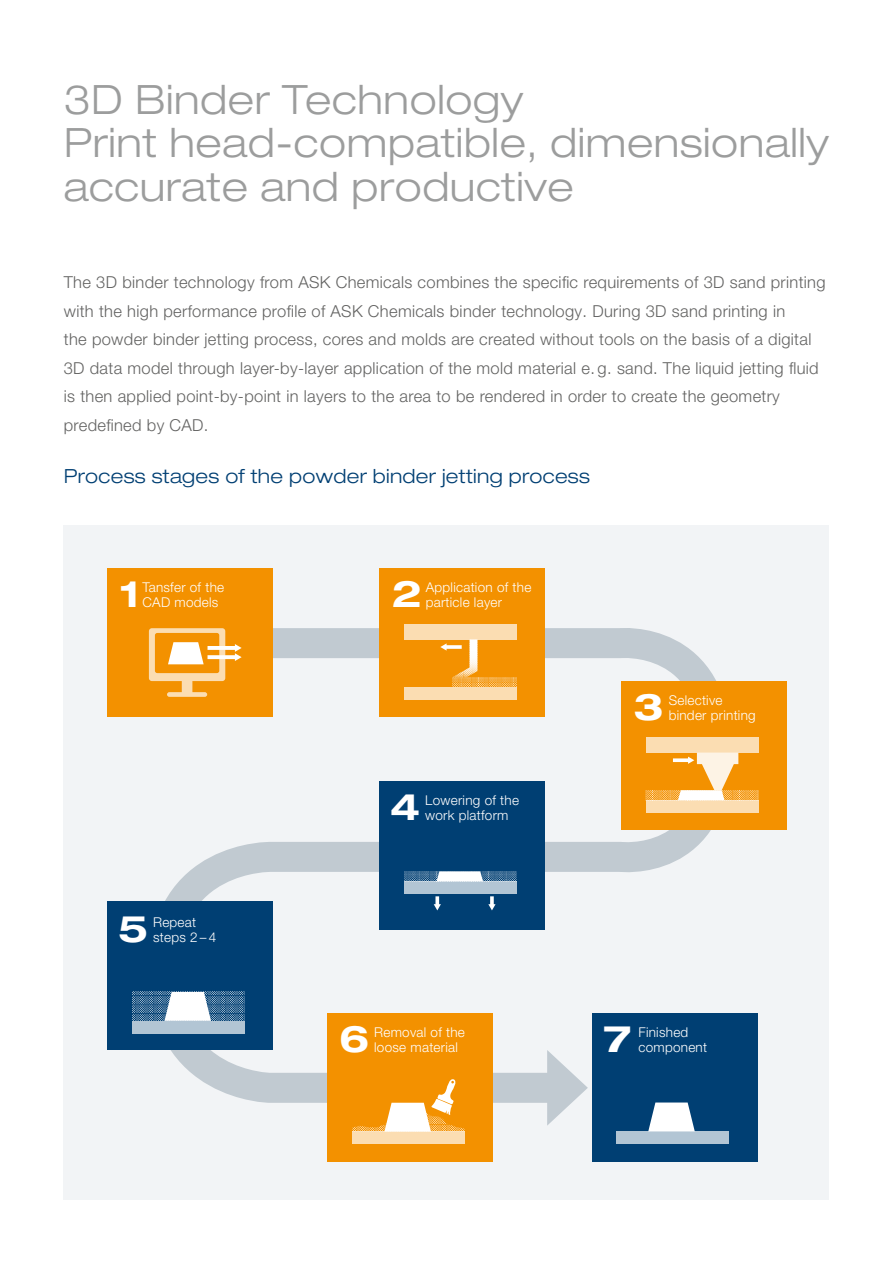
<style>
.page{position:relative;width:893px;height:1263px;background:#fff}
.page>*{position:absolute;margin:0;border:0;box-sizing:border-box;transform-origin:0 0}
.t1{font:300 expanded 40.5px/43.5px "Helvetica Neue LT Pro";letter-spacing:.015em;color:#9c9d9d}
.t2{font:700 expanded 36.75px "Helvetica Neue LT Pro";color:#fff}
.t3{font:300 expanded 19.5px "Helvetica Neue LT Pro";letter-spacing:.015em;color:#003f73}
.t4{font:300 16.5px/28.5px "Helvetica Neue LT Pro";letter-spacing:.02em;color:#636362}
.t5{font:300 13.5px "Helvetica Neue LT Pro";letter-spacing:.02em;color:#fff}
</style>
<div class="page">
<div style="left:64px;top:525px;width:765px;height:674px;background:#f2f4f6"></div>
<svg style="left:134px;top:628px;width:582px;height:475px"></svg>
<svg style="left:547px;top:1050px;width:41px;height:76px"></svg>
<div style="left:107px;top:568px;width:166px;height:148px;background:#f39100"></div>
<svg style="left:149px;top:628px;width:76px;height:69px"></svg>
<svg style="left:208px;top:646px;width:27px;height:4px"></svg>
<svg style="left:208px;top:655px;width:27px;height:4px"></svg>
<svg style="left:235px;top:644px;width:7px;height:17px"></svg>
<div style="left:107px;top:901px;width:166px;height:149px;background:#003f73"></div>
<div style="left:379px;top:568px;width:166px;height:148px;background:#f39100"></div>
<div style="left:404px;top:624px;width:113px;height:15px;background:#fbddb2"></div>
<div style="left:404px;top:687px;width:113px;height:12px;background:#fbddb2"></div>
<svg style="left:440px;top:639px;width:77px;height:48px"></svg>
<div style="left:621px;top:681px;width:166px;height:149px;background:#f39100"></div>
<div style="left:646px;top:738px;width:112px;height:15px;background:#fbddb2"></div>
<div style="left:646px;top:800px;width:112px;height:12px;background:#fbddb2"></div>
<svg style="left:646px;top:790px;width:112px;height:10px"></svg>
<svg style="left:673px;top:758px;width:5px;height:4px"></svg>
<svg style="left:678px;top:753px;width:60px;height:47px"></svg>
<div style="left:327px;top:1013px;width:166px;height:148px;background:#f39100"></div>
<div style="left:592px;top:1013px;width:165px;height:148px;background:#003f73"></div>
<div style="left:379px;top:781px;width:166px;height:149px;background:#003f73"></div>
<div style="left:404px;top:881px;width:113px;height:13px;background:#b2c5d4"></div>
<svg style="left:404px;top:871px;width:113px;height:10px"></svg>
<svg style="left:437px;top:871px;width:46px;height:10px"></svg>
<svg style="left:488px;top:896px;width:8px;height:14px"></svg>
<svg style="left:434px;top:896px;width:7px;height:14px"></svg>
<div style="left:132px;top:1021px;width:113px;height:12px;background:#b2c5d4"></div>
<svg style="left:132px;top:992px;width:113px;height:29px"></svg>
<svg style="left:164px;top:992px;width:47px;height:29px"></svg>
<div style="left:352px;top:1132px;width:113px;height:12px;background:#fbddb2"></div>
<svg style="left:352px;top:1079px;width:113px;height:53px"></svg>
<div style="left:616px;top:1131px;width:112px;height:13px;background:#b2c5d4"></div>
<svg style="left:648px;top:1102px;width:47px;height:29px"></svg>
<h1 class="t1" style="left:64px;top:77px;width:767px">3D Binder Technology<br>Print head-compatible, dimensionally accurate and productive</h1>
<p class="t4" style="left:64px;top:268px;width:763px">The 3D binder technology from ASK Chemicals combines the specific requirements of 3D sand printing with the high performance profile of ASK Chemicals binder technology. During 3D sand printing in<br>the powder binder jetting process, cores and molds are created without tools on the basis of a digital 3D data model through layer-by-layer application of the mold material e. g. sand. The liquid jetting fluid is then applied point-by-point in layers to the area to be rendered in order to create the geometry predefined by CAD.</p>
<p class="t3" style="left:64px;top:464px;width:528px">Process stages of the powder binder jetting process</p>
<h2 class="t2" style="left:120px;top:569px;width:22px">1</h2>
<p class="t5" style="left:142px;top:578px;width:83px">Tansfer of the</p>
<p class="t5" style="left:142px;top:593px;width:77px">CAD models</p>
<h2 class="t2" style="left:118px;top:904px;width:31px">5</h2>
<p class="t5" style="left:153px;top:913px;width:45px">Repeat</p>
<p class="t5" style="left:153px;top:928px;width:65px">steps 2 – 4</p>
<h2 class="t2" style="left:392px;top:569px;width:31px">2</h2>
<p class="t5" style="left:426px;top:578px;width:107px">Application of the</p>
<p class="t5" style="left:426px;top:593px;width:78px">particle layer</p>
<h2 class="t2" style="left:390px;top:783px;width:31px">4</h2>
<p class="t5" style="left:425px;top:792px;width:95px">Lowering of the</p>
<p class="t5" style="left:425px;top:807px;width:85px">work platform</p>
<h2 class="t2" style="left:634px;top:683px;width:31px">3</h2>
<p class="t5" style="left:669px;top:692px;width:55px">Selective</p>
<p class="t5" style="left:669px;top:707px;width:89px">binder printing</p>
<h2 class="t2" style="left:339px;top:1015px;width:31px">6</h2>
<p class="t5" style="left:374px;top:1024px;width:92px">Removal of the</p>
<p class="t5" style="left:374px;top:1039px;width:85px">loose material</p>
<h2 class="t2" style="left:603px;top:1015px;width:29px">7</h2>
<p class="t5" style="left:638px;top:1024px;width:51px">Finished</p>
<p class="t5" style="left:638px;top:1039px;width:70px">component</p>
</div>
